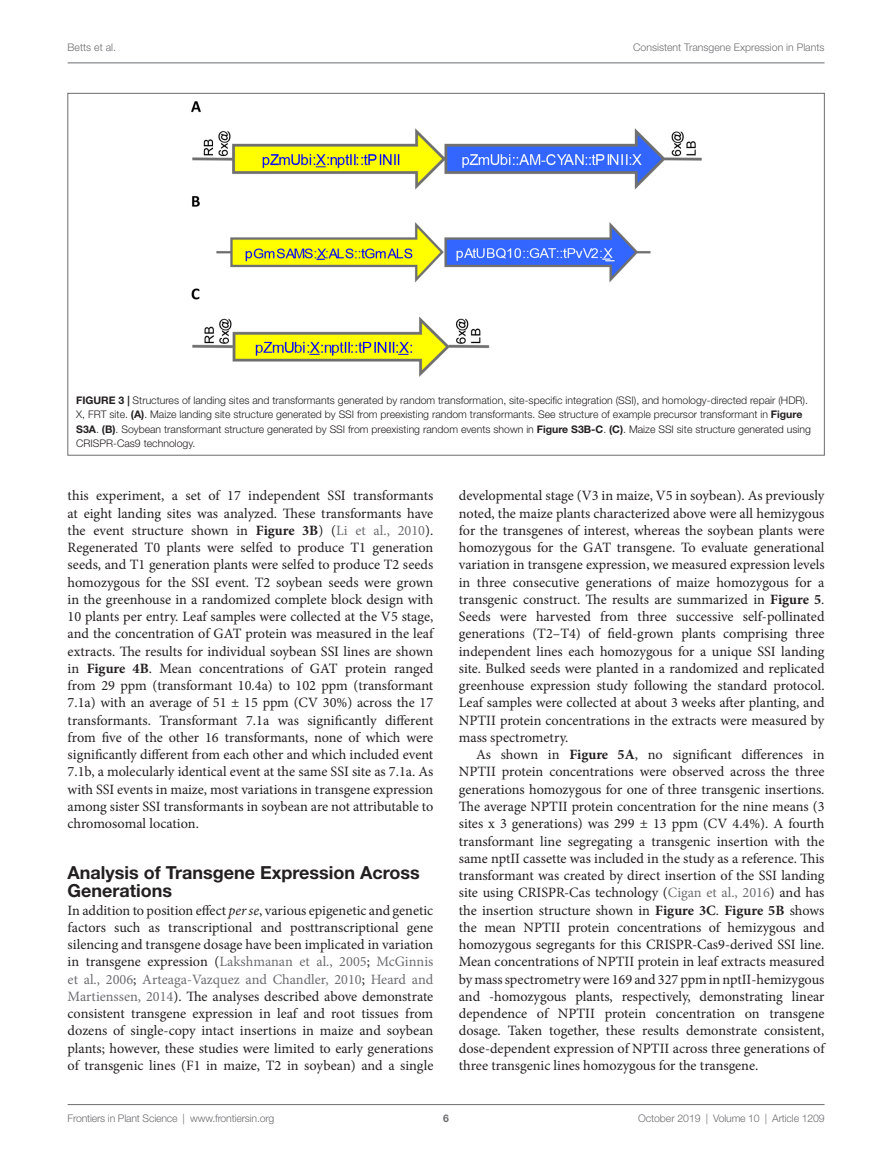
<style>
.page{position:relative;width:893px;height:1170px;background:#fff}
.page>*{position:absolute;margin:0;border:0;box-sizing:border-box;transform-origin:0 0}
._2{font:700 18px/18.8px "Helvetica Neue LT Std";color:#231f20}
.T{font:14.25px/17.2px "Minion Pro";letter-spacing:-.005em;color:#231f20;text-align:justify}
.T1{font:14.25px/17.2px "Minion Pro";color:#231f20;text-align:justify}
.FC{font:300 10.5px/14.2px "Helvetica Neue LT Std";color:#231f20}
.t1{font:300 10.5px "Helvetica Neue LT Std";letter-spacing:-.015em;color:#6c6d70}
.t2{font:700 10.5px "Helvetica Neue LT Std";color:#6c6d70}
.s1{font-weight:700}
.s2{color:#6c6d70}
.s3{font-style:italic}
</style>
<div class="page">
<hr style="left:68px;top:63px;width:756px;height:1px;background:#6c6d70">
<hr style="left:68px;top:1104px;width:756px;height:1px;background:#6c6d70">
<img style="left:191px;top:102px;width:510px;height:275px">
<p class="t1" style="left:68px;top:41px;width:50px">Betts et al.</p>
<p class="t1" style="left:633px;top:41px;width:193px">Consistent Transgene Expression in Plants</p>
<p class="FC" style="left:76px;top:393px;width:736px"><span class="s1">FIGURE 3 |</span> Structures of landing sites and transformants generated by random transformation, site-specific integration (SSI), and homology-directed repair (HDR).<br>X, FRT site. <span class="s1">(A)</span>. Maize landing site structure generated by SSI from preexisting random transformants. See structure of example precursor transformant in <span class="s1">Figure S3A</span>. <span class="s1">(B)</span>. Soybean transformant structure generated by SSI from preexisting random events shown in <span class="s1">Figure S3B-C</span>. <span class="s1">(C)</span>. Maize SSI site structure generated using CRISPR-Cas9 technology.</p>
<p class="T" style="left:68px;top:487px;width:367px">this experiment, a set of 17 independent SSI transformants at eight landing sites was analyzed. These transformants have the event structure shown in <span class="s1">Figure 3B</span>) (<span class="s2">Li et al., 2010</span>).<br>Regenerated T0 plants were selfed to produce T1 generation seeds, and T1 generation plants were selfed to produce T2 seeds homozygous for the SSI event. T2 soybean seeds were grown in the greenhouse in a randomized complete block design with 10 plants per entry. Leaf samples were collected at the V5 stage, and the concentration of GAT protein was measured in the leaf extracts. The results for individual soybean SSI lines are shown in <span class="s1">Figure 4B</span>. Mean concentrations of GAT protein ranged from 29 ppm (transformant 10.4a) to 102 ppm (transformant 7.1a) with an average of 51 ± 15 ppm (CV 30%) across the 17 transformants. Transformant 7.1a was significantly different from five of the other 16 transformants, none of which were significantly different from each other and which included event 7.1b, a molecularly identical event at the same SSI site as 7.1a. As with SSI events in maize, most variations in transgene expression among sister SSI transformants in soybean are not attributable to chromosomal location.</p>
<p class="_2" style="left:68px;top:862px;width:354px">Analysis of Transgene Expression Across<br>Generations</p>
<p class="T1" style="left:68px;top:901px;width:367px">In addition to position effect <span class="s3">per se</span>, various epigenetic and genetic factors such as transcriptional and posttranscriptional gene silencing and transgene dosage have been implicated in variation in transgene expression (<span class="s2">Lakshmanan et al., 2005</span>; <span class="s2">McGinnis et al., 2006</span>; <span class="s2">Arteaga-Vazquez and Chandler, 2010</span>; <span class="s2">Heard and Martienssen, 2014</span>). The analyses described above demonstrate consistent transgene expression in leaf and root tissues from dozens of single-copy intact insertions in maize and soybean plants; however, these studies were limited to early generations of transgenic lines (F1 in maize, T2 in soybean) and a single</p>
<p class="T1" style="left:459px;top:487px;width:367px">developmental stage (V3 in maize, V5 in soybean). As previously noted, the maize plants characterized above were all hemizygous for the transgenes of interest, whereas the soybean plants were homozygous for the GAT transgene. To evaluate generational variation in transgene expression, we measured expression levels in three consecutive generations of maize homozygous for a transgenic construct. The results are summarized in <span class="s1">Figure 5</span>.<br>Seeds were harvested from three successive self-pollinated generations (T2–T4) of field-grown plants comprising three independent lines each homozygous for a unique SSI landing site. Bulked seeds were planted in a randomized and replicated greenhouse expression study following the standard protocol.<br>Leaf samples were collected at about 3 weeks after planting, and NPTII protein concentrations in the extracts were measured by mass spectrometry.</p>
<p class="T" style="left:459px;top:746px;width:367px;text-indent:17px">As shown in <span class="s1">Figure 5A</span>, no significant differences in NPTII protein concentrations were observed across the three generations homozygous for one of three transgenic insertions.<br>The average NPTII protein concentration for the nine means (3 sites x 3 generations) was 299 ± 13 ppm (CV 4.4%). A fourth transformant line segregating a transgenic insertion with the same nptII cassette was included in the study as a reference. This transformant was created by direct insertion of the SSI landing site using CRISPR-Cas technology (<span class="s2">Cigan et al., 2016</span>) and has the insertion structure shown in <span class="s1">Figure 3C</span>. <span class="s1">Figure 5B</span> shows the mean NPTII protein concentrations of hemizygous and homozygous segregants for this CRISPR-Cas9-derived SSI line.<br>Mean concentrations of NPTII protein in leaf extracts measured by mass spectrometry were 169 and 327 ppm in nptII-hemizygous and -homozygous plants, respectively, demonstrating linear dependence of NPTII protein concentration on transgene dosage. Taken together, these results demonstrate consistent, dose-dependent expression of NPTII across three generations of three transgenic lines homozygous for the transgene.</p>
<p class="t1" style="left:68px;top:1111px;width:208px">Frontiers in Plant Science | www.frontiersin.org</p>
<p class="t2" style="left:443px;top:1111px;width:7px">6</p>
<p class="t1" style="left:638px;top:1111px;width:188px">October 2019 | Volume 10 | Article 1209</p>
</div>
